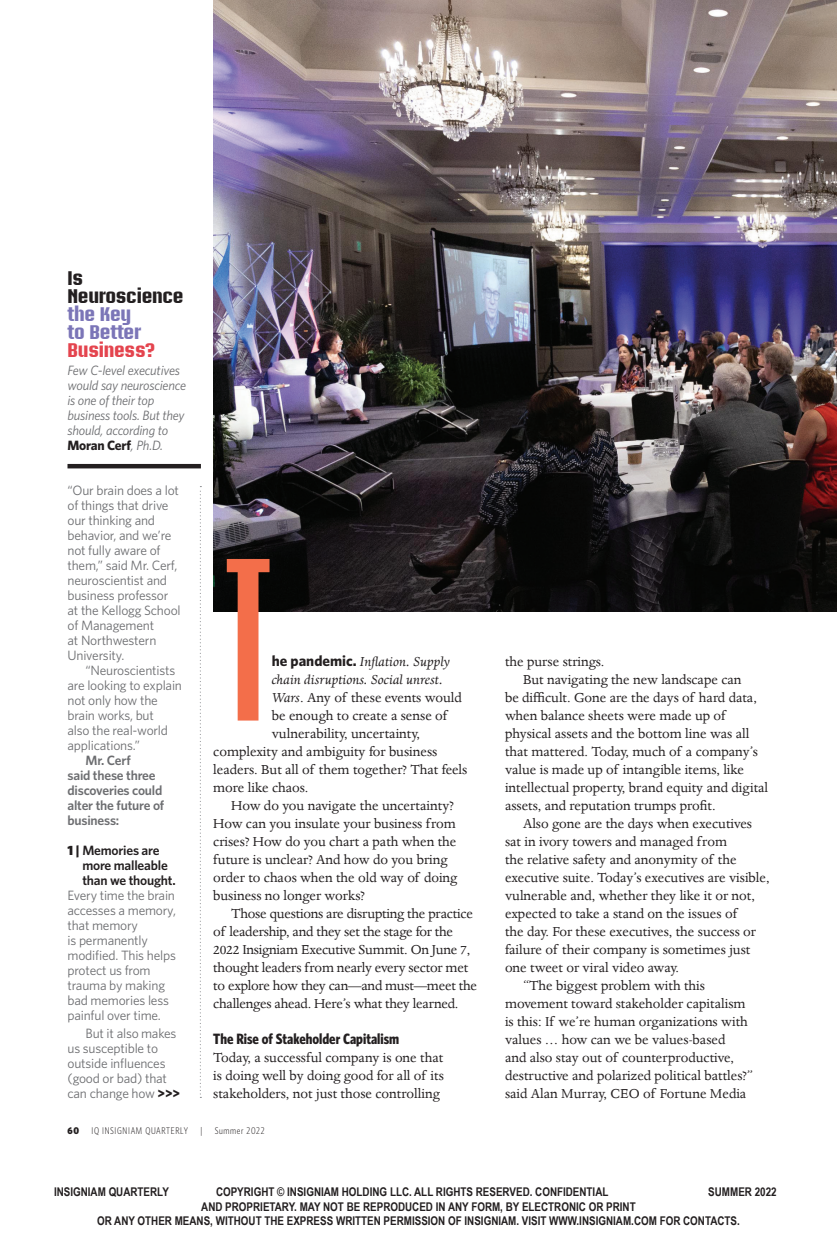
<style>
.page{position:relative;width:837px;height:1242px;background:#fff}
.page>*{position:absolute;margin:0;border:0;box-sizing:border-box;transform-origin:0 0}
.t1{font:900 condensed 194.7px "Briem Akademi Std";color:#f36e4a;scale:.9 1}
.Body_copy_ragged_no{font:700 19.5px/18px "Briem Akademi Std";letter-spacing:-.015em;color:#231f20}
.Body_Copy_Justified{font:15px/18px "Dante MT Pro";color:#231f20}
.Body_Copy_Justified-2{font:italic 15px "Dante MT Pro";color:#231f20}
.Body_Copy_Justified-3{font:700 condensed 15px "Whitney HTF";color:#231f20}
.Body_copy_ragged_no-2{font:13.5px/15px "Whitney HTF";letter-spacing:-.015em;color:#6c6d70}
.Body_copy_ragged_no-3{font:italic 13.5px/15px "Whitney HTF";letter-spacing:-.015em;color:#6c6d70}
.Body_copy_ragged_no-4{font:600 13.5px/15px "Whitney HTF";letter-spacing:-.015em;color:#6c6d70}
.Body_copy_ragged_no-5{font:600 13.5px/15px "Whitney HTF";letter-spacing:-.015em;color:#231f20}
.t2{font:700 12px "Arial Narrow";color:#231f20}
.t3{font:300 condensed 9.75px "Whitney HTF";letter-spacing:.07em;color:#231f20}
.t4{font:900 condensed 9.75px "Whitney HTF";color:#231f20}
.s1{color:#7b75b7}
.s2{color:#e4444e}
.s3{font-weight:700;font-style:normal;color:#231f20}
.s4{font-weight:900}
.s5{font-weight:900;color:#231f20}
.s6{font-family:"Whitney HTF";font-weight:700;font-style:normal}
.s7{font-style:italic}
</style>
<div class="page">
<img style="left:213px;top:0;width:624px;height:612px">
<hr style="left:68px;top:464px;width:133px;height:4px;background:#231f20">
<svg style="left:200px;top:486px;width:1px;height:612px"></svg>
<p class="Body_copy_ragged_no" style="left:68px;top:269px;width:118px">Is<br>Neuroscience <span class="s1">the Key<br>to Better<br></span><span class="s2">Business?</span></p>
<p class="Body_copy_ragged_no-3" style="left:68px;top:363px;width:120px">Few C-level executives would say neuroscience is one of their top business tools. But they should, according to<br><span class="s3">Moran Cerf</span>, Ph.D.</p>
<p class="Body_copy_ragged_no-2" style="left:68px;top:483px;width:115px">“Our brain does a lot of things that drive our thinking and behavior, and we’re not fully aware of them,” said Mr. Cerf, neuroscientist and business professor at the Kellogg School of Management<br>at Northwestern<br>University.</p>
<p class="Body_copy_ragged_no-2" style="left:68px;top:663px;width:116px;text-indent:18px">“Neuroscientists are looking to explain not only how the brain works, but<br>also the real-world applications.”</p>
<p class="Body_copy_ragged_no-4" style="left:68px;top:752px;width:98px;text-indent:18px">Mr. Cerf<br>said these three discoveries could alter the future of business:</p>
<p class="Body_copy_ragged_no-5" style="left:82px;top:842px;width:95px;text-indent:-15px"><span class="s4">1 |</span> Memories are more malleable than we thought.</p>
<p class="Body_copy_ragged_no-2" style="left:68px;top:888px;width:110px">Every time the brain accesses a memory, that memory<br>is permanently modified. This helps protect us from trauma by making bad memories less painful over time.</p>
<p class="Body_copy_ragged_no-2" style="left:68px;top:1026px;width:114px;text-indent:18px">But it also makes us susceptible to outside influences (good or bad) that can change how <span class="s5">&gt;&gt;&gt;</span></p>
<p class="t1" style="left:227px;top:536px;width:49px">T</p>
<p class="Body_Copy_Justified-2" style="left:272px;top:653px;width:179px"><span class="s6">he pandemic.</span> Inflation. Supply</p>
<p class="Body_Copy_Justified-2" style="left:272px;top:671px;width:173px">chain disruptions. Social unrest.</p>
<p class="Body_Copy_Justified" style="left:272px;top:689px;width:191px"><span class="s7">Wars</span>. Any of these events would</p>
<p class="Body_Copy_Justified" style="left:272px;top:707px;width:177px">be enough to create a sense of</p>
<p class="Body_Copy_Justified" style="left:272px;top:725px;width:150px">vulnerability, uncertainty,</p>
<p class="Body_Copy_Justified" style="left:213px;top:743px;width:226px">complexity and ambiguity for business</p>
<p class="Body_Copy_Justified" style="left:213px;top:761px;width:256px">leaders. But all of them together? That feels</p>
<p class="Body_Copy_Justified" style="left:213px;top:779px;width:97px">more like chaos.</p>
<p class="Body_Copy_Justified" style="left:213px;top:797px;width:246px;text-indent:18px">How do you navigate the uncertainty?<br>How can you insulate your business from crises? How do you chart a path when the future is unclear? And how do you bring order to chaos when the old way of doing business no longer works?</p>
<p class="Body_Copy_Justified" style="left:213px;top:905px;width:265px;text-indent:18px">Those questions are disrupting the practice of leadership, and they set the stage for the 2022 Insigniam Executive Summit. On June 7, thought leaders from nearly every sector met to explore how they can—and must—meet the challenges ahead. Here’s what they learned.</p>
<p class="Body_Copy_Justified-3" style="left:213px;top:1030px;width:187px">The Rise of Stakeholder Capitalism</p>
<p class="Body_Copy_Justified" style="left:213px;top:1049px;width:232px;text-align:justify">Today, a successful company is one that is doing well by doing good for all of its stakeholders, not just those controlling</p>
<p class="t4" style="left:68px;top:1125px;width:13px">60</p>
<p class="t3" style="left:91px;top:1125px;width:98px">IQ INSIGNIAM QUARTERLY</p>
<p class="t3" style="left:200px;top:1125px;width:3px">|</p>
<p class="t3" style="left:215px;top:1125px;width:51px">Summer 2022</p>
<p class="Body_Copy_Justified" style="left:505px;top:653px;width:101px">the purse strings.</p>
<p class="Body_Copy_Justified" style="left:505px;top:671px;width:265px;text-indent:18px">But navigating the new landscape can<br>be difficult. Gone are the days of hard data, when balance sheets were made up of physical assets and the bottom line was all that mattered. Today, much of a company’s value is made up of intangible items, like intellectual property, brand equity and digital assets, and reputation trumps profit.</p>
<p class="Body_Copy_Justified" style="left:505px;top:815px;width:266px;text-indent:18px">Also gone are the days when executives sat in ivory towers and managed from<br>the relative safety and anonymity of the executive suite. Today’s executives are visible, vulnerable and, whether they like it or not, expected to take a stand on the issues of<br>the day. For these executives, the success or failure of their company is sometimes just one tweet or viral video away.</p>
<p class="Body_Copy_Justified" style="left:505px;top:977px;width:250px;text-indent:18px">“The biggest problem with this movement toward stakeholder capitalism is this: If we’re human organizations with values … how can we be values-based<br>and also stay out of counterproductive, destructive and polarized political battles?” said Alan Murray, CEO of Fortune Media</p>
<p class="t2" style="left:54px;top:1185px;width:116px">INSIGNIAM QUARTERLY</p>
<p class="t2" style="left:216px;top:1185px;width:394px">COPYRIGHT © INSIGNIAM HOLDING LLC. ALL RIGHTS RESERVED. CONFIDENTIAL</p>
<p class="t2" style="left:708px;top:1185px;width:70px">SUMMER 2022</p>
<p class="t2" style="left:201px;top:1199px;width:436px">AND PROPRIETARY. MAY NOT BE REPRODUCED IN ANY FORM, BY ELECTRONIC OR PRINT</p>
<p class="t2" style="left:97px;top:1214px;width:644px">OR ANY OTHER MEANS, WITHOUT THE EXPRESS WRITTEN PERMISSION OF INSIGNIAM. VISIT WWW.INSIGNIAM.COM FOR CONTACTS.</p>
</div>
